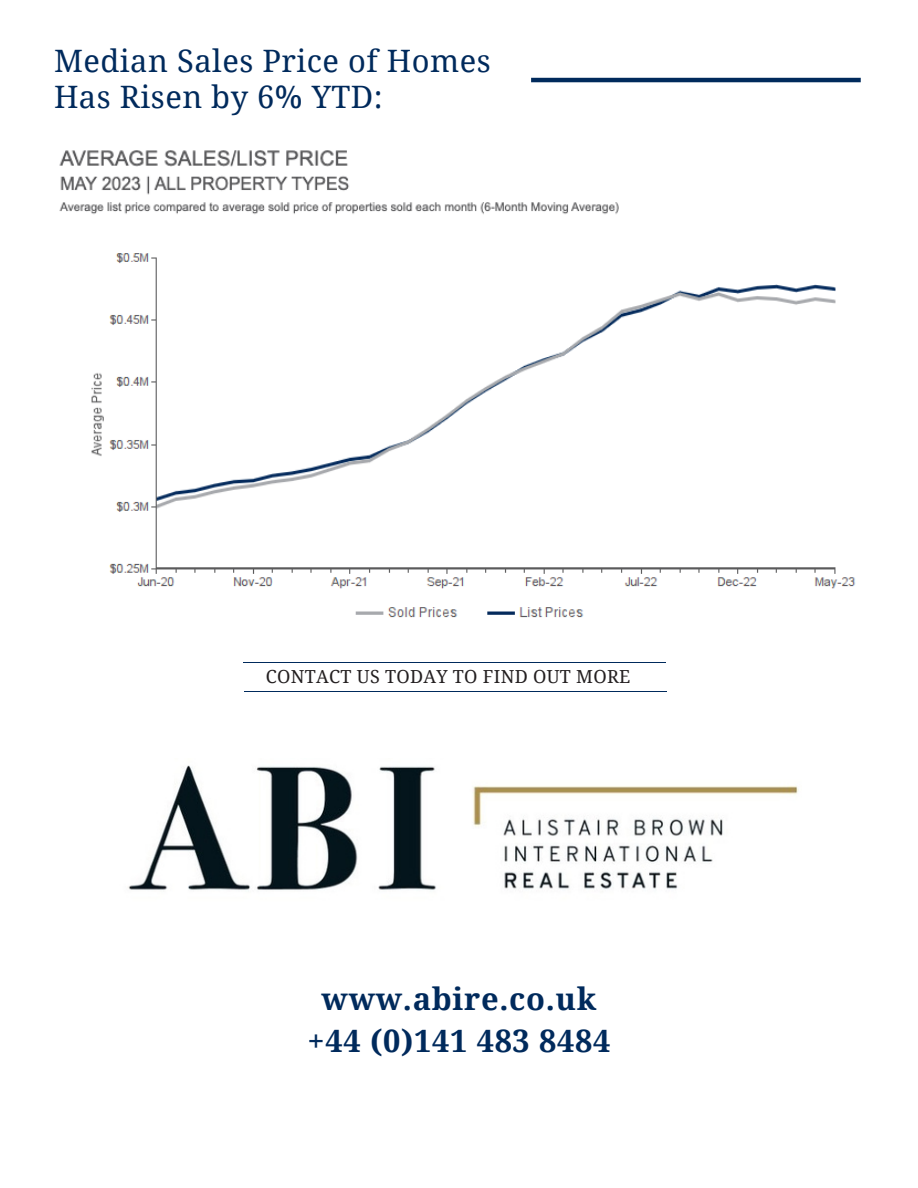
<style>
.page{position:relative;width:918px;height:1188px;background:#fff}
.page>*{position:absolute;margin:0;border:0;box-sizing:border-box;transform-origin:0 0}
.t1{font:30.9px/36px "Noto Serif";letter-spacing:.015em;color:#002a5c}
.t2{font:700 30.9px "Noto Serif";letter-spacing:.025em;color:#002a5c}
.t3{font:18px "Noto Serif";letter-spacing:.015em;color:#231f20}
</style>
<div class="page">
<hr style="left:243px;top:662px;width:423px;height:1px;background:#002a5c">
<hr style="left:244px;top:691px;width:423px;height:1px;background:#002a5c">
<img style="left:59px;top:150px;width:797px;height:468px">
<hr style="left:531px;top:78px;width:330px;height:4px;background:#002a5c">
<img style="left:128px;top:765px;width:671px;height:125px">
<p class="t1" style="left:54px;top:42px;width:438px">Median Sales Price of Homes<br>Has Risen by 6% YTD:</p>
<p class="t3" style="left:266px;top:664px;width:366px">CONTACT US TODAY TO FIND OUT MORE</p>
<p class="t2" style="left:322px;top:977px;width:276px">www.abire.co.uk</p>
<p class="t2" style="left:308px;top:1019px;width:304px">+44 (0)141 483 8484</p>
</div>
